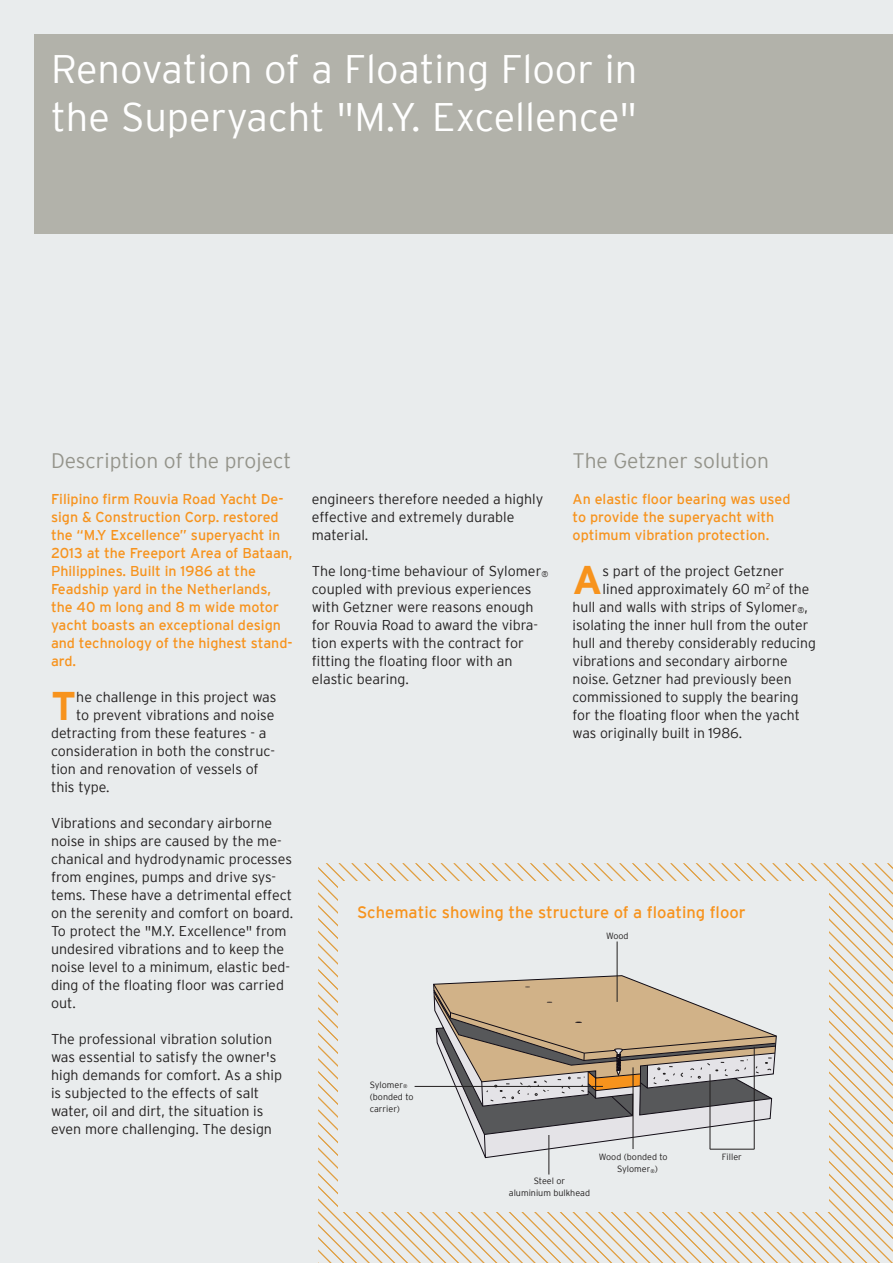
<style>
.page{position:relative;width:893px;height:1263px;background:#e9eced}
.page>*{position:absolute;margin:0;border:0;box-sizing:border-box;transform-origin:0 0}
.t1{font:700 39.9px "Interstate";color:#f7931d}
.t2{font:300 39.75px/48px "Interstate";color:#fff}
.t3{font:300 21px "Interstate";color:#94948b}
.t4{font:16.5px "Interstate";color:#f7931d}
.t5{font:300 14.25px/18px "Interstate";color:#221f1f}
.t6{font:14.25px/18px "Interstate";color:#f7931d}
.t7{font:300 9px/12px "Interstate";color:#221f1f;text-align:center}
.s1{font-size:8.25px}
.s2{font-size:5.25px}
</style>
<div class="page">
<div style="left:34px;top:34px;width:859px;height:200px;background:#b2b2aa"></div>
<svg style="left:319px;top:864px;width:574px;height:399px"></svg>
<h2 class="t2" style="left:51px;top:47px;width:588px">Renovation of a Floating Floor in the Superyacht "M.Y. Excellence"</h2>
<h3 class="t3" style="left:51px;top:451px;width:242px">Description of the project</h3>
<p class="t6" style="left:51px;top:490px;width:243px">Filipino irm Rouvia Road Yacht De&shy;sign &amp; Construction Corp. restored the “M.Y Excellence” superyacht in<br>2013 at the Freeport Area of Bataan,<br>Philippines. Built in 1986 at the<br>Feadship yard in the Netherlands, the 40 m long and 8 m wide motor yacht boasts an exceptional design and technology of the highest stand&shy;ard.</p>
<h1 class="t1" style="left:51px;top:691px;width:27px">T</h1>
<p class="t5" style="left:76px;top:688px;width:202px">he challenge in this project was</p>
<p class="t5" style="left:76px;top:706px;width:200px">to prevent vibrations and noise</p>
<p class="t5" style="left:51px;top:724px;width:217px">detracting from these features - a</p>
<p class="t5" style="left:51px;top:742px;width:226px">consideration in both the construc-</p>
<p class="t5" style="left:51px;top:760px;width:209px">tion and renovation of vessels of</p>
<p class="t5" style="left:51px;top:778px;width:60px">this type.</p>
<p class="t5" style="left:51px;top:814px;width:244px">Vibrations and secondary airborne noise in ships are caused by the me&shy;chanical and hydrodynamic processes from engines, pumps and drive sys&shy;tems. These have a detrimental effect on the serenity and comfort on board.<br>To protect the "M.Y. Excellence" from undesired vibrations and to keep the noise level to a minimum, elastic bed&shy;ding of the loating loor was carried out.</p>
<p class="t5" style="left:51px;top:1030px;width:233px">The professional vibration solution was essential to satisfy the owner's high demands for comfort. As a ship is subjected to the effects of salt water, oil and dirt, the situation is even more challenging. The design</p>
<p class="t5" style="left:312px;top:490px;width:233px">engineers therefore needed a highly effective and extremely durable material.</p>
<p class="t5" style="left:312px;top:562px;width:238px">The long-time behaviour of Sylomer<span class="s1">® </span>coupled with previous experiences with Getzner were reasons enough for Rouvia Road to award the vibra&shy;tion experts with the contract for itting the loating loor with an elastic bearing.</p>
<h3 class="t3" style="left:573px;top:451px;width:198px">The Getzner solution</h3>
<p class="t6" style="left:573px;top:490px;width:219px">An elastic loor bearing was used to provide the superyacht with optimum vibration protection.</p>
<h1 class="t1" style="left:573px;top:565px;width:31px">A</h1>
<p class="t5" style="left:603px;top:562px;width:183px">s part of the project Getzner</p>
<p class="t5" style="left:603px;top:580px;width:208px">lined approximately 60 m<sup>2</sup> of the</p>
<p class="t5" style="left:573px;top:598px;width:237px">hull and walls with strips of Sylomer<span class="s1">®</span>,</p>
<p class="t5" style="left:573px;top:616px;width:237px">isolating the inner hull from the outer</p>
<p class="t5" style="left:573px;top:634px;width:245px">hull and thereby considerably reducing</p>
<p class="t5" style="left:573px;top:652px;width:216px">vibrations and secondary airborne</p>
<p class="t5" style="left:573px;top:670px;width:220px">noise. Getzner had previously been</p>
<p class="t5" style="left:573px;top:688px;width:228px">commissioned to supply the bearing</p>
<p class="t5" style="left:573px;top:706px;width:229px">for the loating loor when the yacht</p>
<p class="t5" style="left:573px;top:724px;width:171px">was originally built in 1986.</p>
<p class="t4" style="left:357px;top:903px;width:390px">Schematic showing the structure of a floating floor</p>
<p class="t7" style="left:606px;top:930px;width:24px">Wood</p>
<p class="t7" style="left:370px;top:1079px;width:45px;text-align:left">Sylomer<span class="s2">® </span>(bonded to carrier)</p>
<p class="t7" style="left:509px;top:1175px;width:83px">Steel or<br>aluminium bulkhead</p>
<p class="t7" style="left:599px;top:1151px;width:70px">Wood (bonded to</p>
<p class="t7" style="left:722px;top:1151px;width:22px">Filler</p>
<p class="t7" style="left:617px;top:1163px;width:42px">Sylomer<span class="s2">®</span>)</p>
</div>
